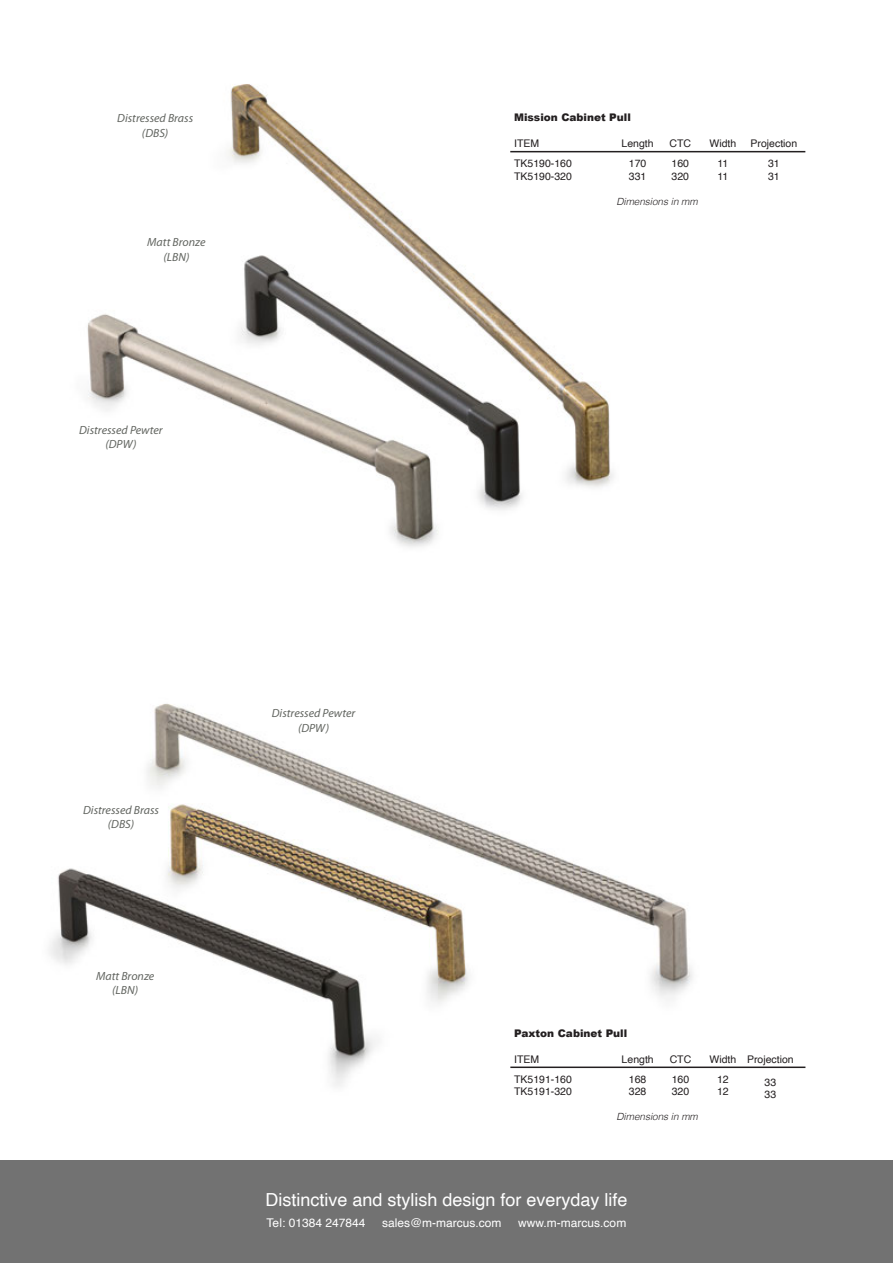
<style>
.page{position:relative;width:893px;height:1263px;background:#fff}
.page>*{position:absolute;margin:0;border:0;box-sizing:border-box;transform-origin:0 0}
.t1{font:18px "Helvetica";color:#fff}
.t2{font:12px "Helvetica";color:#fff}
.t3{font:italic 11.85px "Myriad Pro";color:#626560}
.t4{font:10.5px "Helvetica";color:#231f20}
.t5{font:10.5px "Arial MT Black";color:#231f20}
.t6{font:italic 300 9.9px "Helvetica";color:#231f20}
</style>
<div class="page">
<div style="left:0;top:1161px;width:893px;height:102px;background:#727272"></div>
<img style="left:87px;top:84px;width:601px;height:463px">
<img style="left:49px;top:703px;width:666px;height:383px">
<hr style="left:510px;top:151px;width:295px;height:1px;background:#231f20">
<hr style="left:510px;top:1066px;width:295px;height:2px;background:#231f20">
<p class="t3" style="left:117px;top:111px;width:77px">Distressed Brass</p>
<p class="t3" style="left:142px;top:125px;width:28px">(DBS)</p>
<p class="t3" style="left:147px;top:235px;width:60px">Matt Bronze</p>
<p class="t3" style="left:163px;top:249px;width:27px">(LBN)</p>
<p class="t3" style="left:79px;top:423px;width:85px">Distressed Pewter</p>
<p class="t3" style="left:105px;top:437px;width:33px">(DPW)</p>
<p class="t5" style="left:514px;top:111px;width:118px">Mission Cabinet Pull</p>
<p class="t4" style="left:514px;top:135px;width:27px">ITEM</p>
<p class="t4" style="left:514px;top:155px;width:59px">TK5190-160</p>
<p class="t4" style="left:514px;top:168px;width:59px">TK5190-320</p>
<p class="t4" style="left:622px;top:135px;width:34px">Length</p>
<p class="t4" style="left:629px;top:155px;width:19px">170</p>
<p class="t4" style="left:629px;top:168px;width:19px">331</p>
<p class="t4" style="left:670px;top:135px;width:23px">CTC</p>
<p class="t4" style="left:672px;top:155px;width:19px">160</p>
<p class="t4" style="left:672px;top:168px;width:19px">320</p>
<p class="t6" style="left:616px;top:193px;width:83px">Dimensions in mm</p>
<p class="t4" style="left:709px;top:135px;width:28px">Width</p>
<p class="t4" style="left:717px;top:155px;width:12px">11</p>
<p class="t4" style="left:717px;top:168px;width:12px">11</p>
<p class="t4" style="left:751px;top:135px;width:48px">Projection</p>
<p class="t4" style="left:768px;top:155px;width:13px">31</p>
<p class="t4" style="left:768px;top:168px;width:13px">31</p>
<p class="t3" style="left:83px;top:802px;width:77px">Distressed Brass</p>
<p class="t3" style="left:108px;top:817px;width:28px">(DBS)</p>
<p class="t3" style="left:96px;top:969px;width:60px">Matt Bronze</p>
<p class="t3" style="left:112px;top:983px;width:27px">(LBN)</p>
<p class="t3" style="left:272px;top:706px;width:85px">Distressed Pewter</p>
<p class="t3" style="left:298px;top:720px;width:33px">(DPW)</p>
<p class="t5" style="left:514px;top:1027px;width:115px">Paxton Cabinet Pull</p>
<p class="t4" style="left:514px;top:1051px;width:27px">ITEM</p>
<p class="t4" style="left:514px;top:1071px;width:59px">TK5191-160</p>
<p class="t4" style="left:514px;top:1084px;width:59px">TK5191-320</p>
<p class="t4" style="left:622px;top:1051px;width:34px">Length</p>
<p class="t4" style="left:629px;top:1071px;width:19px">168</p>
<p class="t4" style="left:629px;top:1084px;width:19px">328</p>
<p class="t4" style="left:670px;top:1051px;width:23px">CTC</p>
<p class="t4" style="left:672px;top:1071px;width:19px">160</p>
<p class="t4" style="left:672px;top:1084px;width:19px">320</p>
<p class="t6" style="left:616px;top:1108px;width:83px">Dimensions in mm</p>
<p class="t4" style="left:710px;top:1051px;width:28px">Width</p>
<p class="t4" style="left:717px;top:1071px;width:13px">12</p>
<p class="t4" style="left:717px;top:1083px;width:13px">12</p>
<p class="t4" style="left:747px;top:1051px;width:48px">Projection</p>
<p class="t4" style="left:765px;top:1074px;width:13px">33</p>
<p class="t4" style="left:765px;top:1086px;width:13px">33</p>
<p class="t1" style="left:265px;top:1185px;width:364px">Distinctive and stylish design for everyday life</p>
<p class="t2" style="left:267px;top:1213px;width:100px">Tel: 01384 247844</p>
<p class="t2" style="left:382px;top:1213px;width:121px">sales@m-marcus.com</p>
<p class="t2" style="left:518px;top:1213px;width:110px">www.m-marcus.com</p>
</div>
